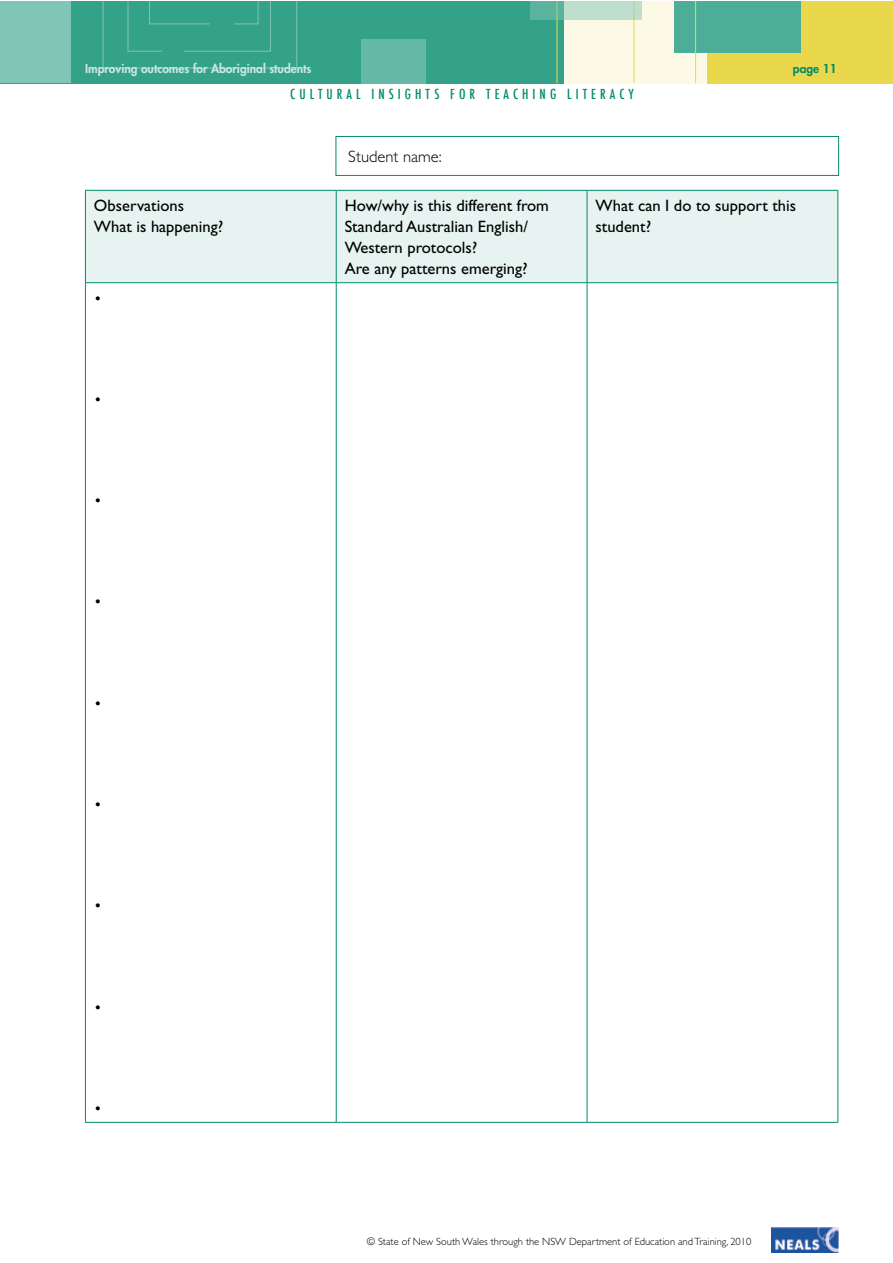
<style>
.page{position:relative;width:893px;height:1263px;background:#fff}
.page>*{position:absolute;margin:0;border:0;box-sizing:border-box;transform-origin:0 0}
.t1{font:16.5px/21px "Gill Sans";color:#000}
.t2{font:300 16.5px "Gill Sans";color:#000}
.t3{font:500 condensed 13.5px "Futura";letter-spacing:.3em;color:#008b6c}
.t4{font:800 12px "Futura";color:#cce8e2}
.t5{font:800 12px "Futura";color:#008b6c}
.t6{font:300 10.5px "Gill Sans";color:#000}
</style>
<div class="page">
<div style="left:0;top:1px;width:892px;height:82px;background:#fcfae6"></div>
<div style="left:0;top:1px;width:563px;height:82px;background:#33a289"></div>
<div style="left:707px;top:1px;width:185px;height:82px;background:#e9d84c"></div>
<div style="left:361px;top:39px;width:65px;height:44px;background:#66b9a7"></div>
<div style="left:0;top:1px;width:71px;height:82px;background:#80c5b5"></div>
<div style="left:675px;top:1px;width:126px;height:51px;background:#4cae98"></div>
<hr style="left:557px;top:1px;width:1px;height:82px;background:#e9d84c">
<hr style="left:634px;top:1px;width:1px;height:82px;background:#e9d84c">
<hr style="left:695px;top:1px;width:1px;height:82px;background:#e9d84c">
<svg style="left:531px;top:1px;width:111px;height:19px;background:#a0d2be"></svg>
<svg style="left:102px;top:1px;width:195px;height:68px"></svg>
<img style="left:771px;top:1227px;width:67px;height:25px">
<div style="left:86px;top:191px;width:751px;height:91px;background:#e6f3f0"></div>
<hr style="left:85px;top:190px;width:251px;height:1px;background:#008b6c">
<hr style="left:85px;top:191px;width:1px;height:91px;background:#008b6c">
<hr style="left:336px;top:190px;width:251px;height:1px;background:#008b6c">
<hr style="left:336px;top:191px;width:1px;height:91px;background:#008b6c">
<hr style="left:587px;top:190px;width:251px;height:1px;background:#008b6c">
<hr style="left:587px;top:191px;width:1px;height:91px;background:#008b6c">
<hr style="left:837px;top:191px;width:1px;height:91px;background:#008b6c">
<hr style="left:85px;top:282px;width:251px;height:1px;background:#008b6c">
<hr style="left:85px;top:283px;width:1px;height:839px;background:#008b6c">
<hr style="left:336px;top:282px;width:251px;height:1px;background:#008b6c">
<hr style="left:336px;top:283px;width:1px;height:839px;background:#008b6c">
<hr style="left:587px;top:282px;width:251px;height:1px;background:#008b6c">
<hr style="left:587px;top:283px;width:1px;height:839px;background:#008b6c">
<hr style="left:837px;top:283px;width:1px;height:839px;background:#008b6c">
<hr style="left:85px;top:1122px;width:251px;height:1px;background:#008b6c">
<hr style="left:336px;top:1122px;width:251px;height:1px;background:#008b6c">
<hr style="left:587px;top:1122px;width:251px;height:1px;background:#008b6c">
<div style="left:336px;top:136px;width:503px;height:40px;border:1px solid #008b6c"></div>
<p class="t4" style="left:85px;top:61px;width:228px">Improving outcomes for Aboriginal students</p>
<p class="t5" style="left:793px;top:61px;width:45px">page 11</p>
<p class="t3" style="left:290px;top:86px;width:345px">CULTURAL INSIGHTS FOR TEACHING LITERACY</p>
<p class="t2" style="left:348px;top:147px;width:95px">Student name:</p>
<p class="t1" style="left:94px;top:195px;width:131px">Observations<br>What is happening?</p>
<p class="t1" style="left:345px;top:195px;width:206px">How/why is this different from<br>Standard Australian English/<br>Western protocols?<br>Are any patterns emerging?</p>
<p class="t1" style="left:596px;top:195px;width:202px">What can I do to support this student?</p>
<p class="t2" style="left:94px;top:289px;width:10px">•</p>
<p class="t2" style="left:94px;top:390px;width:10px">•</p>
<p class="t2" style="left:94px;top:491px;width:10px">•</p>
<p class="t2" style="left:94px;top:593px;width:10px">•</p>
<p class="t2" style="left:94px;top:694px;width:10px">•</p>
<p class="t2" style="left:94px;top:795px;width:10px">•</p>
<p class="t2" style="left:94px;top:896px;width:10px">•</p>
<p class="t2" style="left:94px;top:998px;width:10px">•</p>
<p class="t2" style="left:94px;top:1099px;width:10px">•</p>
<p class="t6" style="left:367px;top:1235px;width:386px">© State of New South Wales through the NSW Department of Education and Training, 2010</p>
</div>
